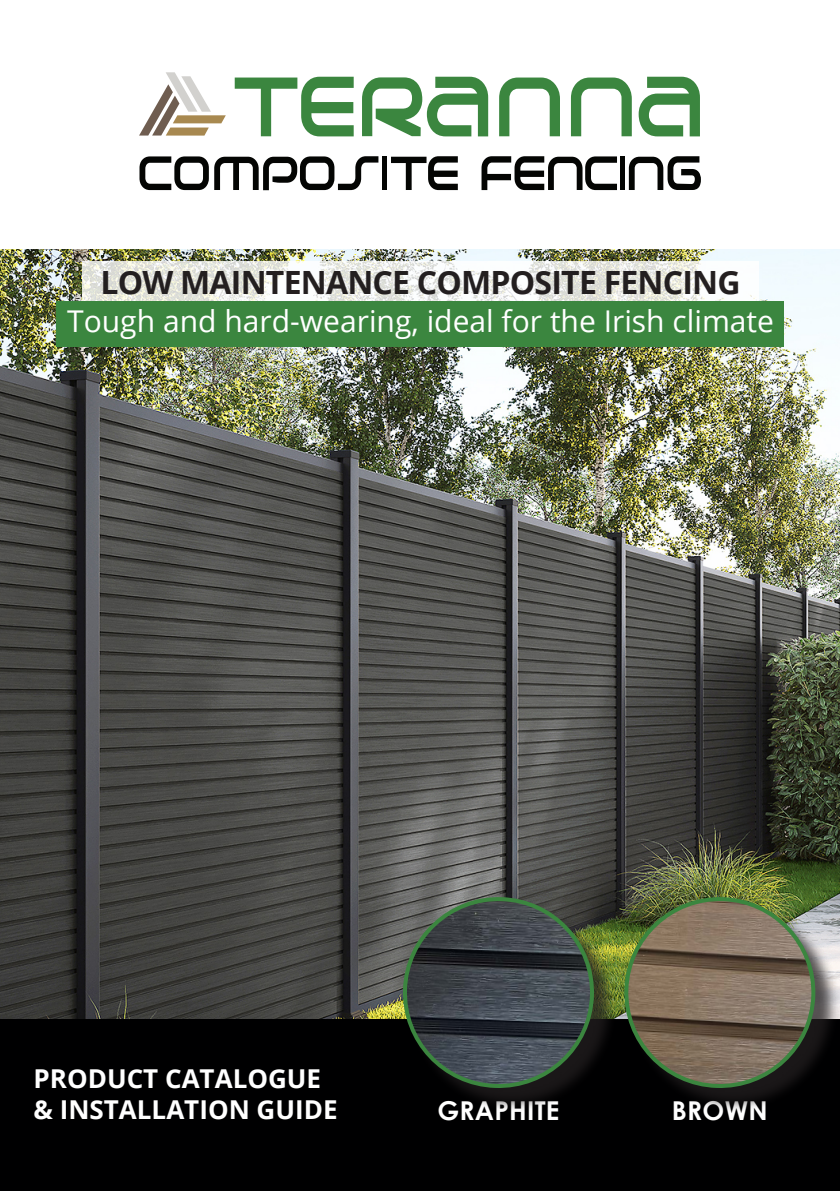
<style>
.page{position:relative;width:840px;height:1191px;background:#fff}
.page>*{position:absolute;margin:0;border:0;box-sizing:border-box;transform-origin:0 0}
.t1{font:700 32px "Open Sans";letter-spacing:-.025em;color:#231f20}
.t2{font:30px "Open Sans";color:#fff}
.t3{font:700 26px/31.2px "Open Sans";color:#fff}
.t4{font:700 26px "Century Gothic";letter-spacing:.01em;color:#fff}
</style>
<div class="page">
<img style="left:0;top:249px;width:839px;height:770px">
<svg style="left:139px;top:72px;width:87px;height:64px"></svg>
<svg style="left:234px;top:77px;width:119px;height:59px"></svg>
<svg style="left:362px;top:77px;width:126px;height:59px"></svg>
<svg style="left:499px;top:78px;width:60px;height:58px"></svg>
<svg style="left:571px;top:78px;width:60px;height:58px"></svg>
<svg style="left:638px;top:77px;width:61px;height:59px"></svg>
<svg style="left:139px;top:156px;width:239px;height:34px"></svg>
<hr style="left:382px;top:156px;width:4px;height:34px;background:#040503">
<svg style="left:391px;top:156px;width:66px;height:34px"></svg>
<svg style="left:481px;top:156px;width:135px;height:34px"></svg>
<div style="left:620px;top:156px;width:5px;height:34px;background:#040503"></div>
<svg style="left:628px;top:156px;width:72px;height:34px"></svg>
<div style="left:0;top:1019px;width:839px;height:172px;background:#000001"></div>
<div style="left:406px;top:900px;width:212px;height:212px;background:#231f20;opacity:.75"></div>
<svg style="left:403px;top:897px;width:190px;height:193px;background:#3a4343"></svg>
<svg style="left:82px;top:261px;width:676px;height:40px"></svg>
<div style="left:56px;top:301px;width:727px;height:45px;background:#3b863f"></div>
<div style="left:627px;top:900px;width:212px;height:212px;background:#231f20;opacity:.75"></div>
<svg style="left:624px;top:897px;width:190px;height:193px;background:#6b644f"></svg>
<p class="t1" style="left:100px;top:260px;width:641px">LOW MAINTENANCE COMPOSITE FENCING</p>
<p class="t2" style="left:67px;top:300px;width:708px">Tough and hard-wearing, ideal for the Irish climate</p>
<p class="t3" style="left:33px;top:1062px;width:305px">PRODUCT CATALOGUE &amp; INSTALLATION GUIDE</p>
<p class="t4" style="left:437px;top:1090px;width:123px">GRAPHITE</p>
<p class="t4" style="left:671px;top:1090px;width:97px">BROWN</p>
</div>
